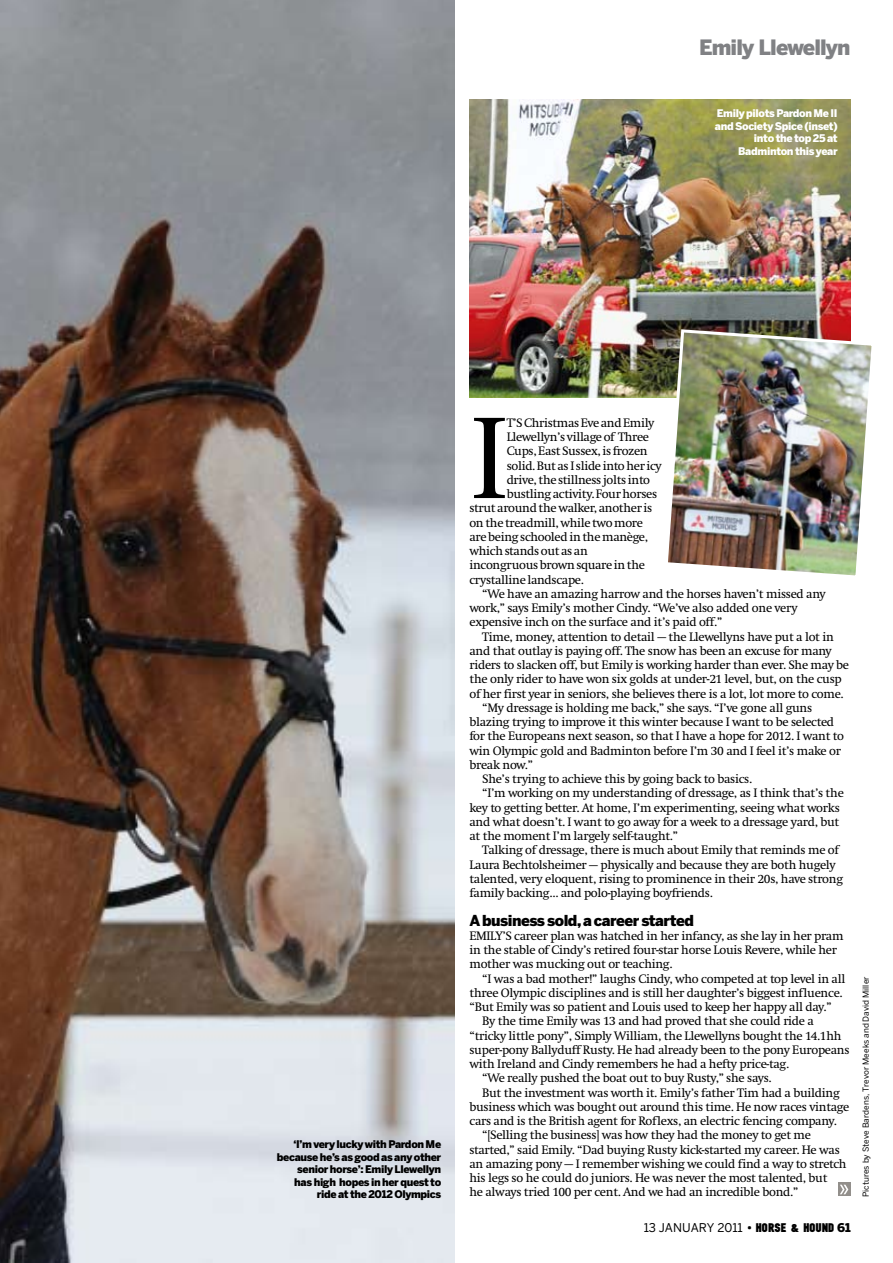
<style>
.page{position:relative;width:893px;height:1263px;background:#fff}
.page>*{position:absolute;margin:0;border:0;box-sizing:border-box;transform-origin:0 0}
.t1{font:500 114.6px "ITC Stone Serif";color:#000}
.t2{font:300 28.5px "Swift EF";color:#000}
.t3{font:900 21px "Benton Sans";letter-spacing:-.04em;color:#808184}
.t4{font:900 15px "Benton Sans";letter-spacing:-.03em;color:#000}
.t5{font:12.75px/14.2px "Swift EF";letter-spacing:-.025em;color:#000}
.t6{font:12px "Benton Sans";color:#000}
.t7{font:700 12px "Mechanic Gothic 2";color:#000}
.t8{font:900 10.5px/12.5px "Benton Sans";letter-spacing:-.03em;color:#000;text-align:right}
.t9{font:900 10.5px/12.5px "Benton Sans";letter-spacing:-.03em;color:#fff;text-align:right}
.t10{font:8.25px "Benton Sans";color:#000}
.s1{font-family:"Benton Sans";font-weight:900}
</style>
<div class="page">
<img style="left:0;top:0;width:454px;height:1263px">
<svg style="left:838px;top:1182px;width:12px;height:14px"></svg>
<svg style="left:840px;top:1185px;width:8px;height:9px"></svg>
<img style="left:469px;top:99px;width:381px;height:298px">
<img style="left:663px;top:328px;width:209px;height:248px">
<h3 class="t3" style="left:699px;top:35px;width:153px">Emily Llewellyn</h3>
<p class="t9" style="left:715px;top:107px;width:124px">Emily pilots Pardon Me II and Society Spice (inset) into the top 25 at<br>Badminton this year</p>
<p class="t8" style="left:277px;top:1138px;width:166px">‘I’m very lucky with Pardon Me because he’s as good as any other senior horse’: Emily Llewellyn has high hopes in her quest to ride at the 2012 Olympics</p>
<h1 class="t1" style="left:469px;top:386px;width:41px">I</h1>
<p class="t5" style="left:507px;top:416px;width:149px">T’S Christmas Eve and Emily</p>
<p class="t5" style="left:507px;top:430px;width:144px">Llewellyn’s village of Three</p>
<p class="t5" style="left:507px;top:444px;width:143px">Cups, East Sussex, is frozen</p>
<p class="t5" style="left:507px;top:458px;width:157px">solid. But as I slide into her icy</p>
<p class="t5" style="left:507px;top:473px;width:145px">drive, the stillness jolts into</p>
<p class="t5" style="left:507px;top:487px;width:152px">bustling activity. Four horses</p>
<p class="t5" style="left:469px;top:501px;width:185px">strut around the walker, another is</p>
<p class="t5" style="left:469px;top:515px;width:175px">on the treadmill, while two more</p>
<p class="t5" style="left:469px;top:530px;width:180px">are being schooled in the manège,</p>
<p class="t5" style="left:469px;top:544px;width:120px">which stands out as an</p>
<p class="t5" style="left:469px;top:558px;width:177px">incongruous brown square in the</p>
<p class="t5" style="left:469px;top:572px;width:116px">crystalline landscape.</p>
<p class="t5" style="left:482px;top:587px;width:345px">“We have an amazing harrow and the horses haven’t missed any</p>
<p class="t5" style="left:469px;top:601px;width:330px">work,” says Emily’s mother Cindy. “We’ve also added one very</p>
<p class="t5" style="left:469px;top:615px;width:254px">expensive inch on the surface and it’s paid off.”</p>
<p class="t5" style="left:482px;top:630px;width:353px">Time, money, attention to detail — the Llewellyns have put a lot in</p>
<p class="t5" style="left:469px;top:644px;width:364px">and that outlay is paying off. The snow has been an excuse for many</p>
<p class="t5" style="left:469px;top:658px;width:381px">riders to slacken off, but Emily is working harder than ever. She may be</p>
<p class="t5" style="left:469px;top:672px;width:374px">the only rider to have won six golds at under-21 level, but, on the cusp</p>
<p class="t5" style="left:469px;top:687px;width:376px">of her first year in seniors, she believes there is a lot, lot more to come.</p>
<p class="t5" style="left:482px;top:701px;width:332px">“My dressage is holding me back,” she says. “I’ve gone all guns</p>
<p class="t5" style="left:469px;top:715px;width:366px">blazing trying to improve it this winter because I want to be selected</p>
<p class="t5" style="left:469px;top:729px;width:376px">for the Europeans next season, so that I have a hope for 2012. I want to</p>
<p class="t5" style="left:469px;top:744px;width:373px">win Olympic gold and Badminton before I’m 30 and I feel it’s make or</p>
<p class="t5" style="left:469px;top:758px;width:65px">break now.”</p>
<p class="t5" style="left:482px;top:772px;width:271px">She’s trying to achieve this by going back to basics.</p>
<p class="t5" style="left:482px;top:786px;width:363px">“I’m working on my understanding of dressage, as I think that’s the</p>
<p class="t5" style="left:469px;top:801px;width:372px">key to getting better. At home, I’m experimenting, seeing what works</p>
<p class="t5" style="left:469px;top:815px;width:371px">and what doesn’t. I want to go away for a week to a dressage yard, but</p>
<p class="t5" style="left:469px;top:829px;width:210px">at the moment I’m largely self-taught.”</p>
<p class="t5" style="left:482px;top:843px;width:358px">Talking of dressage, there is much about Emily that reminds me of</p>
<p class="t5" style="left:469px;top:858px;width:368px">Laura Bechtolsheimer — physically and because they are both hugely</p>
<p class="t5" style="left:469px;top:872px;width:375px">talented, very eloquent, rising to prominence in their 20s, have strong</p>
<p class="t5" style="left:469px;top:886px;width:245px">family backing… and polo-playing boyfriends.</p>
<p class="t4" style="left:469px;top:911px;width:226px">A business sold, a career started</p>
<p class="t5" style="left:469px;top:929px;width:376px">EMILY’S career plan was hatched in her infancy, as she lay in her pram in the stable of Cindy’s retired four-star horse Louis Revere, while her mother was mucking out or teaching.</p>
<p class="t5" style="left:482px;top:971px;width:365px">“I was a bad mother!” laughs Cindy, who competed at top level in all</p>
<p class="t5" style="left:469px;top:986px;width:375px">three Olympic disciplines and is still her daughter’s biggest influence.</p>
<p class="t5" style="left:469px;top:1000px;width:364px">“But Emily was so patient and Louis used to keep her happy all day.”</p>
<p class="t5" style="left:482px;top:1014px;width:333px">By the time Emily was 13 and had proved that she could ride a</p>
<p class="t5" style="left:469px;top:1028px;width:374px">“tricky little pony”, Simply William, the Llewellyns bought the 14.1hh</p>
<p class="t5" style="left:469px;top:1043px;width:382px">super-pony Ballyduff Rusty. He had already been to the pony Europeans</p>
<p class="t5" style="left:469px;top:1057px;width:321px">with Ireland and Cindy remembers he had a hefty price-tag.</p>
<p class="t5" style="left:482px;top:1071px;width:291px">“We really pushed the boat out to buy Rusty,” she says.</p>
<p class="t5" style="left:482px;top:1085px;width:359px">But the investment was worth it. Emily’s father Tim had a building</p>
<p class="t5" style="left:469px;top:1100px;width:381px">business which was bought out around this time. He now races vintage</p>
<p class="t5" style="left:469px;top:1114px;width:369px">cars and is the British agent for Roflexs, an electric fencing company.</p>
<p class="t5" style="left:482px;top:1128px;width:330px">“[Selling the business] was how they had the money to get me</p>
<p class="t5" style="left:469px;top:1143px;width:372px">started,” said Emily. “Dad buying Rusty kick-started my career. He was</p>
<p class="t5" style="left:469px;top:1157px;width:379px">an amazing pony — I remember wishing we could find a way to stretch</p>
<p class="t5" style="left:469px;top:1171px;width:359px">his legs so he could do juniors. He was never the most talented, but</p>
<p class="t5" style="left:469px;top:1185px;width:331px">he always tried 100 per cent. And we had an incredible bond.”</p>
<p class="t6" style="left:644px;top:1221px;width:101px">13 JANUARY 2011</p>
<h2 class="t2" style="left:746px;top:1204px;width:8px">.</h2>
<p class="t7" style="left:755px;top:1220px;width:97px">HORSE &amp; HOUND <span class="s1">61</span></p>
<p class="t10" style="left:861px;top:1197px;width:222px;rotate:-90deg">PICTURES BY STEVE BARDENS, TREVOR MEEKS AND DAVID MILLER</p>
</div>
